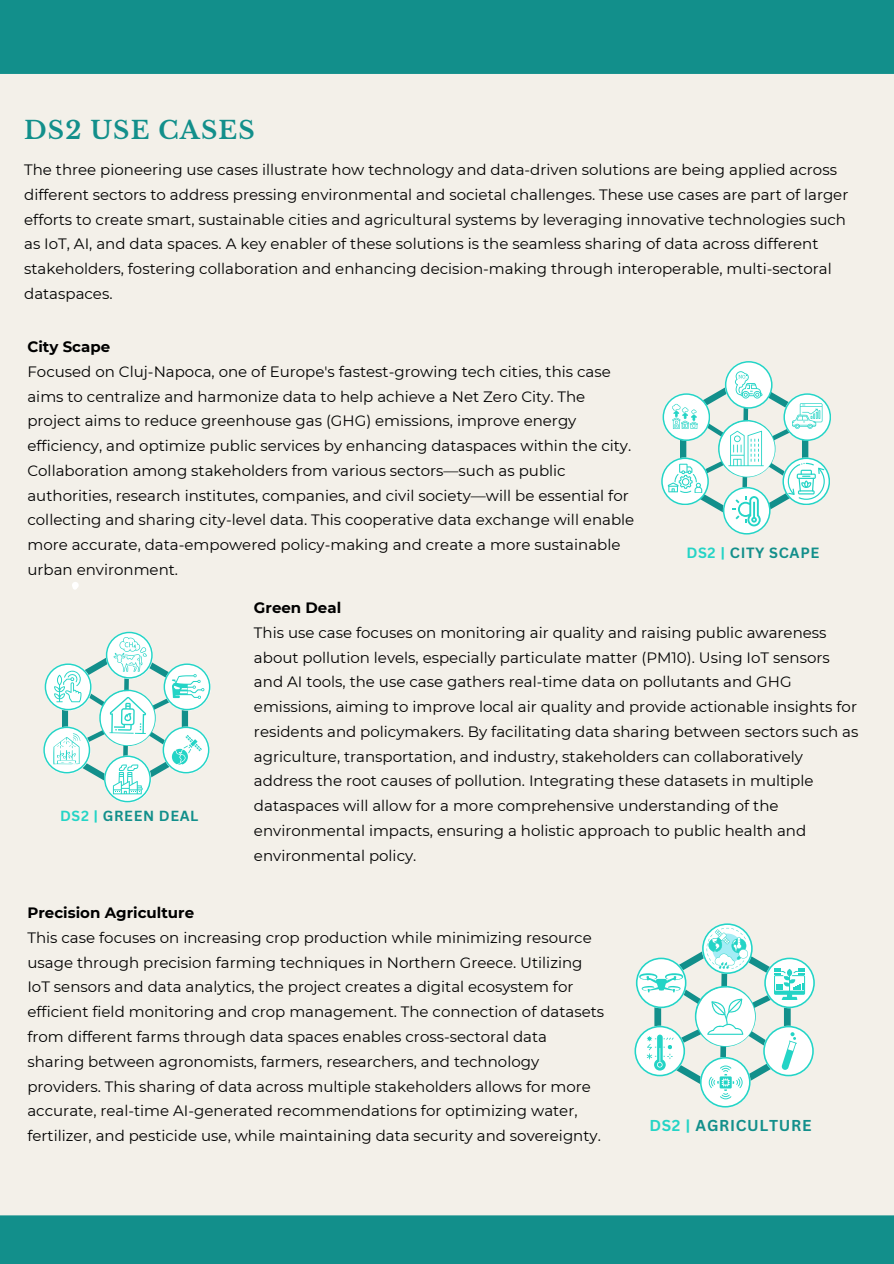
<style>
.page{position:relative;width:894px;height:1264px;background:#fff}
.page>*{position:absolute;margin:0;border:0;box-sizing:border-box;transform-origin:0 0}
.t1{font:700 24.6px "Libre Baskerville";letter-spacing:.05em;color:#128f8b}
.t2{font:700 15.3px "Canva Sans";letter-spacing:.045em;color:#128f8b}
.t3{font:15px/24.8px "Montserrat";color:#000}
.t4{font:700 15px "Montserrat";color:#000}
.t5{font:700 14.4px "Canva Sans";letter-spacing:.045em;color:#128f8b}
.t6{font:700 14.25px "Canva Sans";letter-spacing:.045em;color:#128f8b}
.s1{color:#24d4c6}
</style>
<div class="page">
<div style="left:0;top:0;width:893px;height:1263px;background:#f3f0e9"></div>
<div style="left:0;top:1215px;width:893px;height:48px;background:#128f8b"></div>
<div style="left:0;top:0;width:893px;height:74px;background:#128f8b"></div>
<svg style="left:661px;top:361px;width:169px;height:173px"></svg>
<svg style="left:72px;top:582px;width:7px;height:7px"></svg>
<svg style="left:43px;top:631px;width:168px;height:171px"></svg>
<svg style="left:634px;top:923px;width:180px;height:184px"></svg>
<h1 class="t1" style="left:24px;top:115px;width:232px">DS2 USE CASES</h1>
<p class="t3" style="left:24px;top:157px;width:825px">The three pioneering use cases illustrate how technology and data-driven solutions are being applied across different sectors to address pressing environmental and societal challenges. These use cases are part of larger efforts to create smart, sustainable cities and agricultural systems by leveraging innovative technologies such as IoT, AI, and data spaces. A key enabler of these solutions is the seamless sharing of data across different stakeholders, fostering collaboration and enhancing decision-making through interoperable, multi-sectoral dataspaces.</p>
<p class="t4" style="left:27px;top:337px;width:84px">City Scape</p>
<p class="t3" style="left:27px;top:359px;width:608px">Focused on Cluj-Napoca, one of Europe's fastest-growing tech cities, this case aims to centralize and harmonize data to help achieve a Net Zero City. The project aims to reduce greenhouse gas (GHG) emissions, improve energy efficiency, and optimize public services by enhancing dataspaces within the city.<br>Collaboration among stakeholders from various sectors—such as public authorities, research institutes, companies, and civil society—will be essential for collecting and sharing city-level data. This cooperative data exchange will enable more accurate, data-empowered policy-making and create a more sustainable urban environment.</p>
<p class="t5" style="left:686px;top:543px;width:134px"><span class="s1">DS2 |</span> CITY SCAPE</p>
<p class="t6" style="left:60px;top:806px;width:140px"><span class="s1">DS2 |</span> GREEN DEAL</p>
<p class="t4" style="left:254px;top:598px;width:89px">Green Deal</p>
<p class="t3" style="left:254px;top:620px;width:605px">This use case focuses on monitoring air quality and raising public awareness about pollution levels, especially particulate matter (PM10). Using IoT sensors and AI tools, the use case gathers real-time data on pollutants and GHG emissions, aiming to improve local air quality and provide actionable insights for residents and policymakers. By facilitating data sharing between sectors such as agriculture, transportation, and industry, stakeholders can collaboratively address the root causes of pollution. Integrating these datasets in multiple dataspaces will allow for a more comprehensive understanding of the environmental impacts, ensuring a holistic approach to public health and environmental policy.</p>
<p class="t4" style="left:27px;top:903px;width:168px">Precision Agriculture</p>
<p class="t3" style="left:27px;top:925px;width:578px">This case focuses on increasing crop production while minimizing resource usage through precision farming techniques in Northern Greece. Utilizing IoT sensors and data analytics, the project creates a digital ecosystem for efficient field monitoring and crop management. The connection of datasets from different farms through data spaces enables cross-sectoral data sharing between agronomists, farmers, researchers, and technology providers. This sharing of data across multiple stakeholders allows for more accurate, real-time AI-generated recommendations for optimizing water, fertilizer, and pesticide use, while maintaining data security and sovereignty.</p>
<p class="t2" style="left:649px;top:1114px;width:164px"><span class="s1">DS2 |</span> AGRICULTURE</p>
</div>
